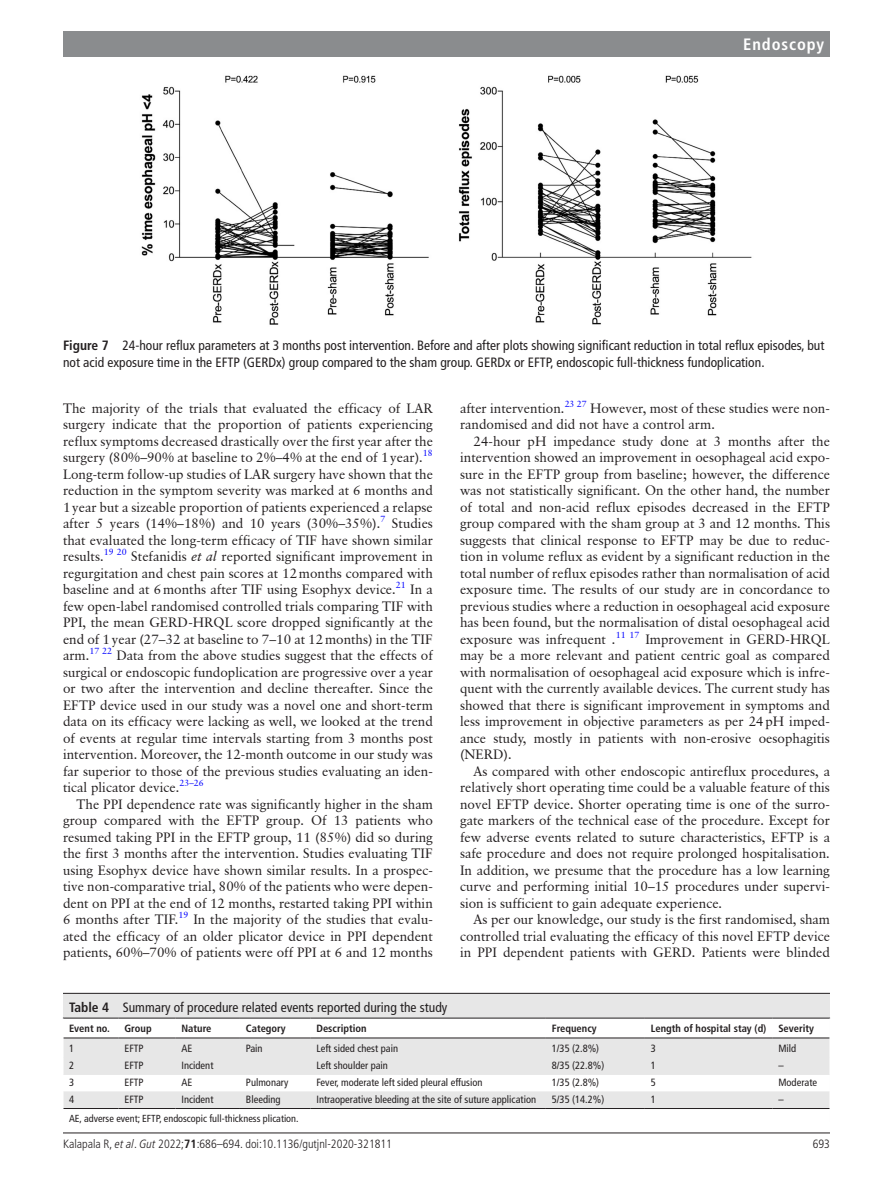
<style>
.page{position:relative;width:893px;height:1191px;background:#fff}
.page>*{position:absolute;margin:0;border:0;box-sizing:border-box;transform-origin:0 0}
.t1{font:700 condensed 16.5px "Frutiger LT Pro";letter-spacing:.055em;color:#fff}
.t2{font:13.5px/16.5px "Classical Garamond BT";color:#231f20;text-align:justify}
.t3{font:condensed 13.5px/16.5px "Frutiger LT Pro";color:#231f20}
.t4{font:300 condensed 12px "Frutiger LT Pro";color:#231f20}
.t5{font:condensed 10.5px "Frutiger LT Pro";color:#231f20}
.t6{font:700 condensed 10.5px "Frutiger LT Pro";color:#231f20}
.t7{font:condensed 10.2px "Frutiger LT Pro";color:#231f20}
.s1{font-weight:700}
.s2{font-style:italic}
</style>
<div class="page">
<hr style="left:63px;top:1132px;width:767px;height:1px;background:#231f20">
<div style="left:63px;top:31px;width:767px;height:25px;background:#8a8c8e"></div>
<img style="left:141px;top:75px;width:611px;height:250px">
<div style="left:63px;top:993px;width:767px;height:129px;background:#e7e7e7"></div>
<hr style="left:63px;top:993px;width:767px;height:1px;background:#231f20">
<div style="left:64px;top:1018px;width:766px;height:104px;background:#fff"></div>
<svg style="left:64px;top:1038px;width:766px;height:70px"></svg>
<hr style="left:63px;top:1017px;width:55px;height:1px;background:#231f20">
<hr style="left:63px;top:1037px;width:55px;height:1px;background:#231f20">
<hr style="left:118px;top:1017px;width:58px;height:1px;background:#231f20">
<hr style="left:118px;top:1037px;width:58px;height:1px;background:#231f20">
<hr style="left:176px;top:1017px;width:64px;height:1px;background:#231f20">
<hr style="left:176px;top:1037px;width:64px;height:1px;background:#231f20">
<hr style="left:240px;top:1017px;width:70px;height:1px;background:#231f20">
<hr style="left:240px;top:1037px;width:70px;height:1px;background:#231f20">
<hr style="left:310px;top:1017px;width:236px;height:1px;background:#231f20">
<hr style="left:310px;top:1037px;width:236px;height:1px;background:#231f20">
<hr style="left:546px;top:1017px;width:99px;height:1px;background:#231f20">
<hr style="left:546px;top:1037px;width:99px;height:1px;background:#231f20">
<hr style="left:645px;top:1017px;width:127px;height:1px;background:#231f20">
<hr style="left:645px;top:1037px;width:127px;height:1px;background:#231f20">
<hr style="left:772px;top:1017px;width:58px;height:1px;background:#231f20">
<hr style="left:772px;top:1037px;width:58px;height:1px;background:#231f20">
<hr style="left:63px;top:1108px;width:55px;height:1px;background:#231f20">
<hr style="left:118px;top:1108px;width:58px;height:1px;background:#231f20">
<hr style="left:176px;top:1108px;width:64px;height:1px;background:#231f20">
<hr style="left:240px;top:1108px;width:70px;height:1px;background:#231f20">
<hr style="left:310px;top:1108px;width:236px;height:1px;background:#231f20">
<hr style="left:546px;top:1108px;width:99px;height:1px;background:#231f20">
<hr style="left:645px;top:1108px;width:127px;height:1px;background:#231f20">
<hr style="left:772px;top:1108px;width:58px;height:1px;background:#231f20">
<svg style="left:63px;top:1018px;width:1px;height:104px"></svg>
<hr style="left:69px;top:1121px;width:761px;height:1px;background:#fff">
<p class="t1" style="left:743px;top:34px;width:83px">Endoscopy</p>
<p class="t3" style="left:63px;top:337px;width:763px"><span class="s1">Figure 7</span> 24-hour reflux parameters at 3 months post intervention. Before and after plots showing significant reduction in total reflux episodes, but not acid exposure time in the EFTP (GERDx) group compared to the sham group. GERDx or EFTP, endoscopic full-thickness fundoplication.</p>
<p class="t2" style="left:63px;top:399px;width:371px">The majority of the trials that evaluated the efficacy of LAR surgery indicate that the proportion of patients experiencing reflux symptoms decreased drastically over the first year after the surgery (80%–90% at baseline to 2%–4% at the end of 1year).<sup>18<br></sup>Long-term follow-up studies of LAR surgery have shown that the reduction in the symptom severity was marked at 6 months and 1year but a sizeable proportion of patients experienced a relapse after 5 years (14%–18%) and 10 years (30%–35%).<sup>7</sup> Studies that evaluated the long-term efficacy of TIF have shown similar results.<sup>19</sup> <sup>20</sup> Stefanidis <span class="s2">et al</span> reported significant improvement in regurgitation and chest pain scores at 12months compared with baseline and at 6months after TIF using Esophyx device.<sup>21</sup> In a few open-label randomised controlled trials comparing TIF with PPI, the mean GERD-HRQL score dropped significantly at the end of 1year (27–32 at baseline to 7–10 at 12months) in the TIF arm.<sup>17</sup> <sup>22</sup> Data from the above studies suggest that the effects of surgical or endoscopic fundoplication are progressive over a year or two after the intervention and decline thereafter. Since the EFTP device used in our study was a novel one and short-term data on its efficacy were lacking as well, we looked at the trend of events at regular time intervals starting from 3 months post intervention. Moreover, the 12-month outcome in our study was far superior to those of the previous studies evaluating an iden&shy;tical plicator device.<sup>23–26</sup></p>
<p class="t2" style="left:63px;top:795px;width:371px;text-indent:14px">The PPI dependence rate was significantly higher in the sham group compared with the EFTP group. Of 13 patients who resumed taking PPI in the EFTP group, 11 (85%) did so during the first 3 months after the intervention. Studies evaluating TIF using Esophyx device have shown similar results. In a prospec&shy;tive non-comparative trial, 80% of the patients who were depen&shy;dent on PPI at the end of 12 months, restarted taking PPI within 6 months after TIF.<sup>19</sup> In the majority of the studies that evalu&shy;ated the efficacy of an older plicator device in PPI dependent patients, 60%–70% of patients were off PPI at 6 and 12 months</p>
<p class="t2" style="left:460px;top:399px;width:371px">after intervention.<sup>23</sup> <sup>27</sup> However, most of these studies were non&shy;randomised and did not have a control arm.</p>
<p class="t2" style="left:460px;top:432px;width:371px;text-indent:14px">24-hour pH impedance study done at 3 months after the intervention showed an improvement in oesophageal acid expo&shy;sure in the EFTP group from baseline; however, the difference was not statistically significant. On the other hand, the number of total and non-acid reflux episodes decreased in the EFTP group compared with the sham group at 3 and 12 months. This suggests that clinical response to EFTP may be due to reduc&shy;tion in volume reflux as evident by a significant reduction in the total number of reflux episodes rather than normalisation of acid exposure time. The results of our study are in concordance to previous studies where a reduction in oesophageal acid exposure has been found, but the normalisation of distal oesophageal acid exposure was infrequent .<sup>11</sup> <sup>17</sup> Improvement in GERD-HRQL may be a more relevant and patient centric goal as compared with normalisation of oesophageal acid exposure which is infre&shy;quent with the currently available devices. The current study has showed that there is significant improvement in symptoms and less improvement in objective parameters as per 24pH imped&shy;ance study, mostly in patients with non-erosive oesophagitis (NERD).</p>
<p class="t2" style="left:460px;top:762px;width:371px;text-indent:14px">As compared with other endoscopic antireflux procedures, a relatively short operating time could be a valuable feature of this novel EFTP device. Shorter operating time is one of the surro&shy;gate markers of the technical ease of the procedure. Except for few adverse events related to suture characteristics, EFTP is a safe procedure and does not require prolonged hospitalisation.<br>In addition, we presume that the procedure has a low learning curve and performing initial 10–15 procedures under supervi&shy;sion is sufficient to gain adequate experience.</p>
<p class="t2" style="left:460px;top:911px;width:371px;text-indent:14px">As per our knowledge, our study is the first randomised, sham controlled trial evaluating the efficacy of this novel EFTP device in PPI dependent patients with GERD. Patients were blinded</p>
<p class="t3" style="left:69px;top:999px;width:380px"><span class="s1">Table 4</span> Summary of procedure related events reported during the study</p>
<p class="t6" style="left:69px;top:1022px;width:42px">Event no.</p>
<p class="t6" style="left:125px;top:1022px;width:29px">Group</p>
<p class="t6" style="left:182px;top:1022px;width:32px">Nature</p>
<p class="t6" style="left:246px;top:1022px;width:41px">Category</p>
<p class="t6" style="left:316px;top:1022px;width:52px">Description</p>
<p class="t6" style="left:552px;top:1022px;width:46px">Frequency</p>
<p class="t6" style="left:651px;top:1022px;width:165px">Length of hospital stay (d) Severity</p>
<p class="t5" style="left:69px;top:1042px;width:7px">1</p>
<p class="t5" style="left:125px;top:1042px;width:21px">EFTP</p>
<p class="t5" style="left:182px;top:1042px;width:12px">AE</p>
<p class="t5" style="left:246px;top:1042px;width:18px">Pain</p>
<p class="t5" style="left:316px;top:1042px;width:83px">Left sided chest pain</p>
<p class="t5" style="left:552px;top:1042px;width:49px">1/35 (2.8%)</p>
<p class="t5" style="left:651px;top:1042px;width:7px">3</p>
<p class="t5" style="left:778px;top:1042px;width:19px">Mild</p>
<p class="t5" style="left:69px;top:1059px;width:7px">2</p>
<p class="t5" style="left:125px;top:1059px;width:21px">EFTP</p>
<p class="t5" style="left:182px;top:1059px;width:33px">Incident</p>
<p class="t5" style="left:316px;top:1059px;width:73px">Left shoulder pain</p>
<p class="t5" style="left:552px;top:1059px;width:54px">8/35 (22.8%)</p>
<p class="t5" style="left:651px;top:1059px;width:7px">1</p>
<p class="t5" style="left:778px;top:1059px;width:7px">–</p>
<p class="t5" style="left:69px;top:1075px;width:7px">3</p>
<p class="t5" style="left:125px;top:1075px;width:21px">EFTP</p>
<p class="t5" style="left:182px;top:1075px;width:12px">AE</p>
<p class="t5" style="left:246px;top:1075px;width:44px">Pulmonary</p>
<p class="t5" style="left:316px;top:1075px;width:168px">Fever, moderate left sided pleural effusion</p>
<p class="t5" style="left:552px;top:1075px;width:49px">1/35 (2.8%)</p>
<p class="t5" style="left:651px;top:1075px;width:7px">5</p>
<p class="t5" style="left:778px;top:1075px;width:40px">Moderate</p>
<p class="t5" style="left:69px;top:1092px;width:7px">4</p>
<p class="t5" style="left:125px;top:1092px;width:21px">EFTP</p>
<p class="t5" style="left:182px;top:1092px;width:33px">Incident</p>
<p class="t5" style="left:246px;top:1092px;width:36px">Bleeding</p>
<p class="t5" style="left:316px;top:1092px;width:221px">Intraoperative bleeding at the site of suture application</p>
<p class="t5" style="left:552px;top:1092px;width:54px">5/35 (14.2%)</p>
<p class="t5" style="left:651px;top:1092px;width:7px">1</p>
<p class="t5" style="left:778px;top:1092px;width:7px">–</p>
<p class="t7" style="left:69px;top:1112px;width:231px">AE, adverse event; EFTP, endoscopic full-thickness plication.</p>
<p class="t4" style="left:63px;top:1136px;width:331px">Kalapala R, <span class="s2">et al</span>. <span class="s2">Gut</span> 2022;<span class="s1">71</span>:686–694. doi:10.1136/gutjnl-2020-321811</p>
<p class="t4" style="left:813px;top:1136px;width:19px">693</p>
</div>
